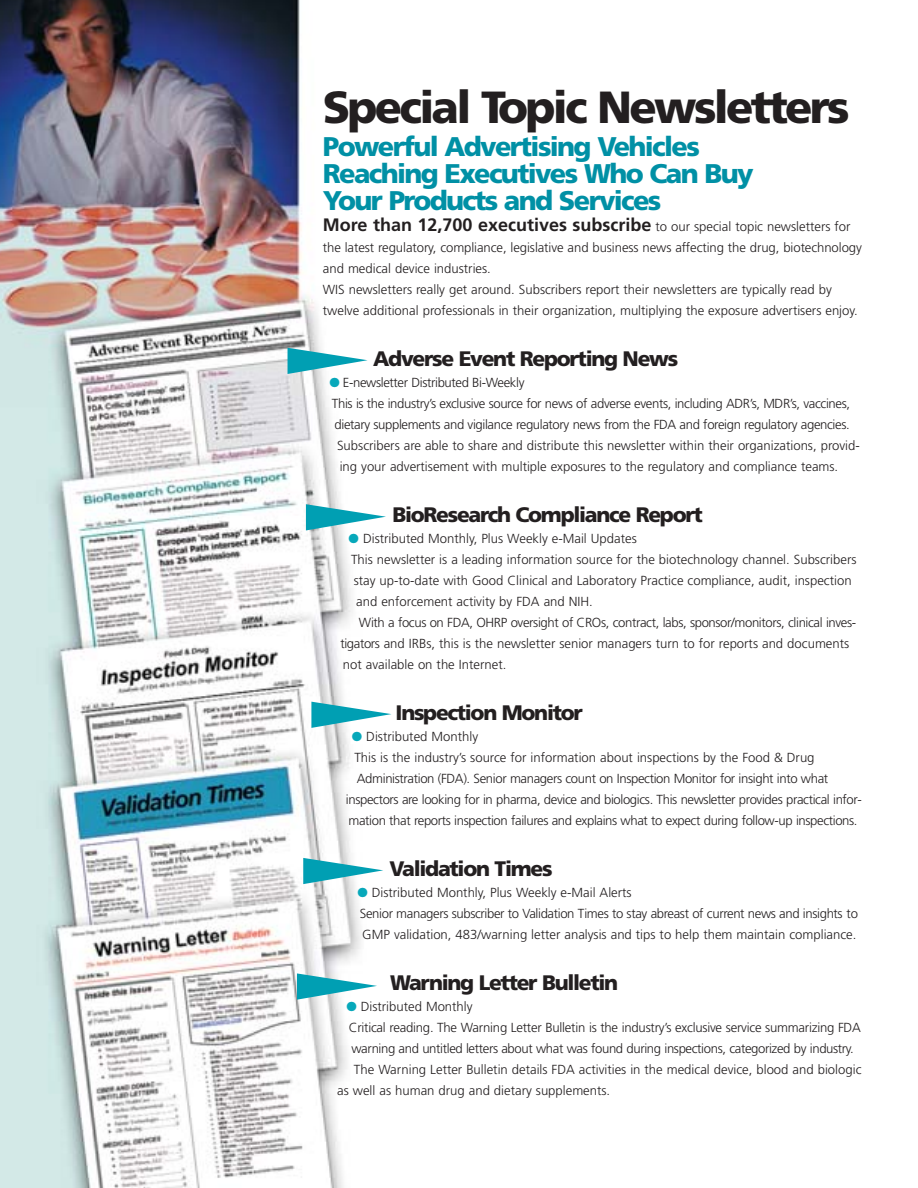
<style>
.page{position:relative;width:918px;height:1188px;background:#fff}
.page>*{position:absolute;margin:0;border:0;box-sizing:border-box;transform-origin:0 0}
.t1{font:900 45px "Frutiger";letter-spacing:-.06em;color:#231f20}
.t2{font:900 27px/27px "Frutiger";letter-spacing:-.06em;color:#0090a5}
.t3{font:900 21px "Frutiger";letter-spacing:-.06em;color:#231f20}
.t4{font:700 18px "Frutiger";color:#231f20}
.t5{font:300 13.2px/21px "Frutiger";color:#231f20}
.t6{font:300 13.2px "Frutiger";letter-spacing:-.03em;color:#231f20}
.s1{font-weight:300;font-size:13.2px}
.s2{color:#07a8ba}
</style>
<div class="page">
<img style="left:0;top:0;width:361px;height:1187px">
<svg style="left:288px;top:348px;width:80px;height:26px"></svg>
<svg style="left:306px;top:504px;width:80px;height:26px"></svg>
<svg style="left:311px;top:702px;width:80px;height:26px"></svg>
<svg style="left:303px;top:858px;width:80px;height:26px"></svg>
<svg style="left:297px;top:973px;width:80px;height:27px"></svg>
<h1 class="t1" style="left:323px;top:90px;width:528px">Special Topic Newsletters</h1>
<h2 class="t2" style="left:323px;top:136px;width:432px">Powerful Advertising Vehicles<br>Reaching Executives Who Can Buy<br>Your Products and Services</h2>
<h3 class="t4" style="left:323px;top:218px;width:529px">More than 12,700 executives subscribe <span class="s1">to our special topic newsletters for</span></h3>
<p class="t5" style="left:323px;top:238px;width:541px">the latest regulatory, compliance, legislative and business news affecting the drug, biotechnology and medical device industries.<br>WIS newsletters really get around. Subscribers report their newsletters are typically read by twelve additional professionals in their organization, multiplying the exposure advertisers enjoy.</p>
<h3 class="t3" style="left:373px;top:351px;width:307px">Adverse Event Reporting News</h3>
<p class="t6" style="left:330px;top:378px;width:197px"><span class="s2">●</span> E-newsletter Distributed Bi-Weekly</p>
<p class="t6" style="left:332px;top:399px;width:520px">This is the industry’s exclusive source for news of adverse events, including ADR’s, MDR’s, vaccines,</p>
<p class="t6" style="left:335px;top:420px;width:517px">dietary supplements and vigilance regulatory news from the FDA and foreign regulatory agencies.</p>
<p class="t5" style="left:337px;top:436px;width:524px">Subscribers are able to share and distribute this newsletter within their organizations, provid-</p>
<p class="t5" style="left:340px;top:457px;width:500px">ing your advertisement with multiple exposures to the regulatory and compliance teams.</p>
<h3 class="t3" style="left:392px;top:507px;width:312px">BioResearch Compliance Report</h3>
<p class="t5" style="left:349px;top:529px;width:290px"><span class="s2">●</span> Distributed Monthly, Plus Weekly e-Mail Updates</p>
<p class="t5" style="left:351px;top:550px;width:507px">This newsletter is a leading information source for the biotechnology channel. Subscribers</p>
<p class="t5" style="left:354px;top:571px;width:499px">stay up-to-date with Good Clinical and Laboratory Practice compliance, audit, inspection</p>
<p class="t5" style="left:356px;top:592px;width:238px">and enforcement activity by FDA and NIH.</p>
<p class="t6" style="left:359px;top:618px;width:499px">With a focus on FDA, OHRP oversight of CROs, contract, labs, sponsor/monitors, clinical inves-</p>
<p class="t5" style="left:340px;top:634px;width:510px">tigators and IRBs, this is the newsletter senior managers turn to for reports and documents</p>
<p class="t5" style="left:343px;top:655px;width:165px">not available on the Internet.</p>
<h3 class="t3" style="left:396px;top:705px;width:189px">Inspection Monitor</h3>
<p class="t5" style="left:352px;top:727px;width:128px"><span class="s2">●</span> Distributed Monthly</p>
<p class="t5" style="left:354px;top:748px;width:462px">This is the industry’s source for information about inspections by the Food &amp; Drug</p>
<p class="t6" style="left:357px;top:774px;width:473px">Administration (FDA). Senior managers count on Inspection Monitor for insight into what</p>
<p class="t6" style="left:346px;top:795px;width:518px">inspectors are looking for in pharma, device and biologics. This newsletter provides practical infor-</p>
<p class="t6" style="left:348px;top:816px;width:511px">mation that reports inspection failures and explains what to expect during follow-up inspections.</p>
<h3 class="t3" style="left:390px;top:861px;width:164px">Validation Times</h3>
<p class="t5" style="left:357px;top:883px;width:502px"><span class="s2">●</span> Distributed Monthly, Plus Weekly e-Mail Alerts<br>Senior managers subscriber to Validation Times to stay abreast of current news and insights to<br>GMP validation, 483/warning letter analysis and tips to help them maintain compliance.</p>
<h3 class="t3" style="left:390px;top:975px;width:230px">Warning Letter Bulletin</h3>
<p class="t5" style="left:346px;top:997px;width:128px"><span class="s2">●</span> Distributed Monthly</p>
<p class="t5" style="left:349px;top:1018px;width:514px">Critical reading. The Warning Letter Bulletin is the industry’s exclusive service summarizing FDA</p>
<p class="t6" style="left:351px;top:1044px;width:504px">warning and untitled letters about what was found during inspections, categorized by industry.</p>
<p class="t5" style="left:354px;top:1060px;width:509px">The Warning Letter Bulletin details FDA activities in the medical device, blood and biologic</p>
<p class="t5" style="left:337px;top:1081px;width:275px">as well as human drug and dietary supplements.</p>
</div>
